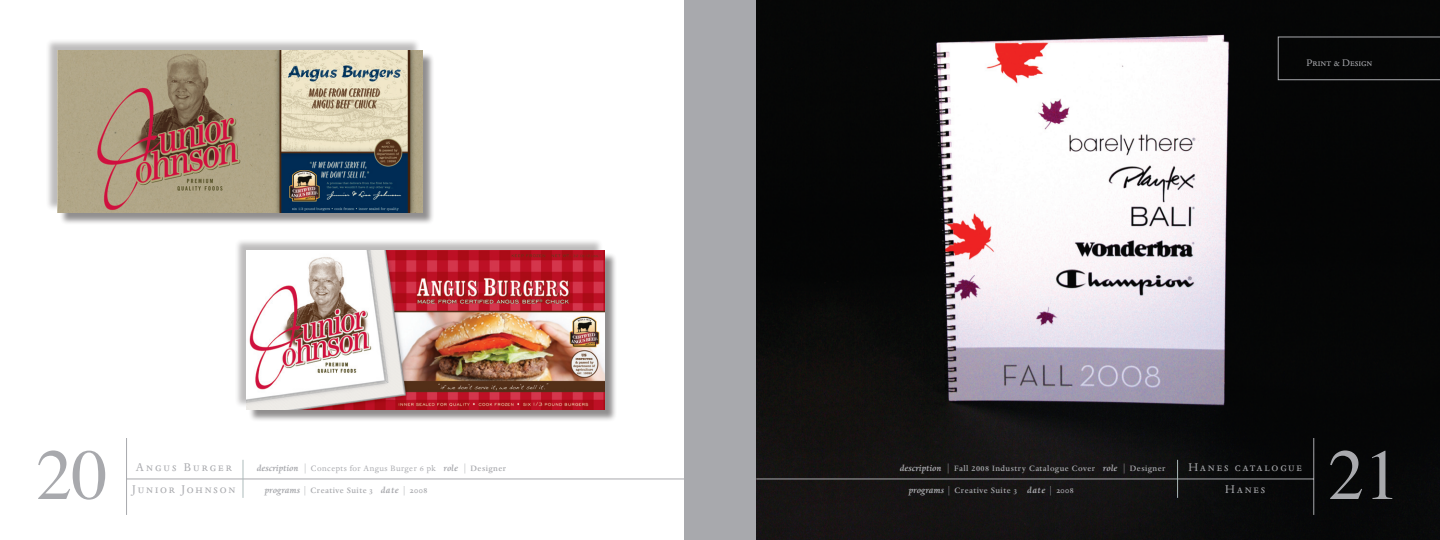
<style>
.page{position:relative;width:1440px;height:540px;background:#fff}
.page>*{position:absolute;margin:0;border:0;box-sizing:border-box;transform-origin:0 0}
.t1{font:72px "Times";color:#a8a9ad}
.t2{font:13px "Dante MT Regular SC";letter-spacing:.14em;color:#a8a9ad}
.t3{font:13px "Dante MT Regular SC";letter-spacing:.16em;color:#a8a9ad}
.t4{font:11px "Dante MT Regular SC";color:#a8a9ad}
.t5{font:500 9px "Dante";letter-spacing:.05em;color:#a8a9ad}
.t6{font:9px "Dante";letter-spacing:.05em;color:#a8a9ad}
.s1{font-weight:700;font-style:italic;font-size:10px}
.s2{font-size:10px}
.s3{font-weight:500}
.s4{font-weight:400;font-size:10px}
.s5{font-family:"Dante MT Medium Expert";font-weight:400}
</style>
<div class="page">
<div style="left:59px;top:52px;width:380px;height:177px;background:#231f20;opacity:.5"></div>
<div style="left:45px;top:38px;width:380px;height:177px;background:#231f20;opacity:.3"></div>
<img style="left:58px;top:50px;width:364px;height:162px">
<div style="left:248px;top:252px;width:373px;height:174px;background:#231f20;opacity:.5"></div>
<div style="left:234px;top:238px;width:373px;height:174px;background:#231f20;opacity:.3"></div>
<img style="left:247px;top:250px;width:358px;height:159px">
<img style="left:756px;top:0;width:684px;height:540px">
<div style="left:1278px;top:37px;width:162px;height:43px;background:#050606"></div>
<div style="left:684px;top:0;width:36px;height:540px;background:#a8a9ad"></div>
<hr style="left:126px;top:438px;width:1px;height:77px;background:#a8a9ad">
<hr style="left:127px;top:479px;width:557px;height:1px;background:#a8a9ad">
<div style="left:720px;top:0;width:36px;height:540px;background:#a8a9ad"></div>
<hr style="left:1314px;top:438px;width:1px;height:77px;background:#a8a9ad">
<hr style="left:756px;top:479px;width:558px;height:1px;background:#a8a9ad">
<hr style="left:243px;top:460px;width:1px;height:38px;background:#adbbbb">
<hr style="left:1177px;top:460px;width:1px;height:38px;background:#adbbbb">
<p class="t4" style="left:1307px;top:57px;width:67px">Print &amp; Design</p>
<h1 class="t1" style="left:36px;top:407px;width:73px">20</h1>
<h1 class="t1" style="left:1328px;top:407px;width:73px">21</h1>
<p class="t3" style="left:136px;top:460px;width:97px">Angus Burger</p>
<p class="t2" style="left:1188px;top:460px;width:115px">Hanes catalogue</p>
<p class="t6" style="left:257px;top:463px;width:251px"><span class="s1">description</span> <span class="s2">|</span> Concepts for Angus Burger 6 pk <span class="s1">role</span> <span class="s2">|</span> <span class="s3">Designer</span></p>
<p class="t5" style="left:900px;top:463px;width:267px"><span class="s1">description</span> <span class="s4">|</span> Fall 2008 Industry Catalogue Cover <span class="s1">role</span> <span class="s4">|</span> Designer</p>
<p class="t5" style="left:264px;top:485px;width:164px"><span class="s1">programs</span> <span class="s4">|</span> Creative Suite <span class="s5">3</span> <span class="s1">date</span> <span class="s4">|</span> <span class="s5">2008</span></p>
<p class="t2" style="left:1225px;top:482px;width:42px">Hanes</p>
<p class="t5" style="left:908px;top:485px;width:167px"><span class="s1">programs</span> <span class="s4">|</span> Creative Suite <span class="s5">3</span> <span class="s1">date</span> <span class="s4">|</span> <span class="s5">2008</span></p>
<p class="t2" style="left:132px;top:482px;width:105px">Junior Johnson</p>
</div>
